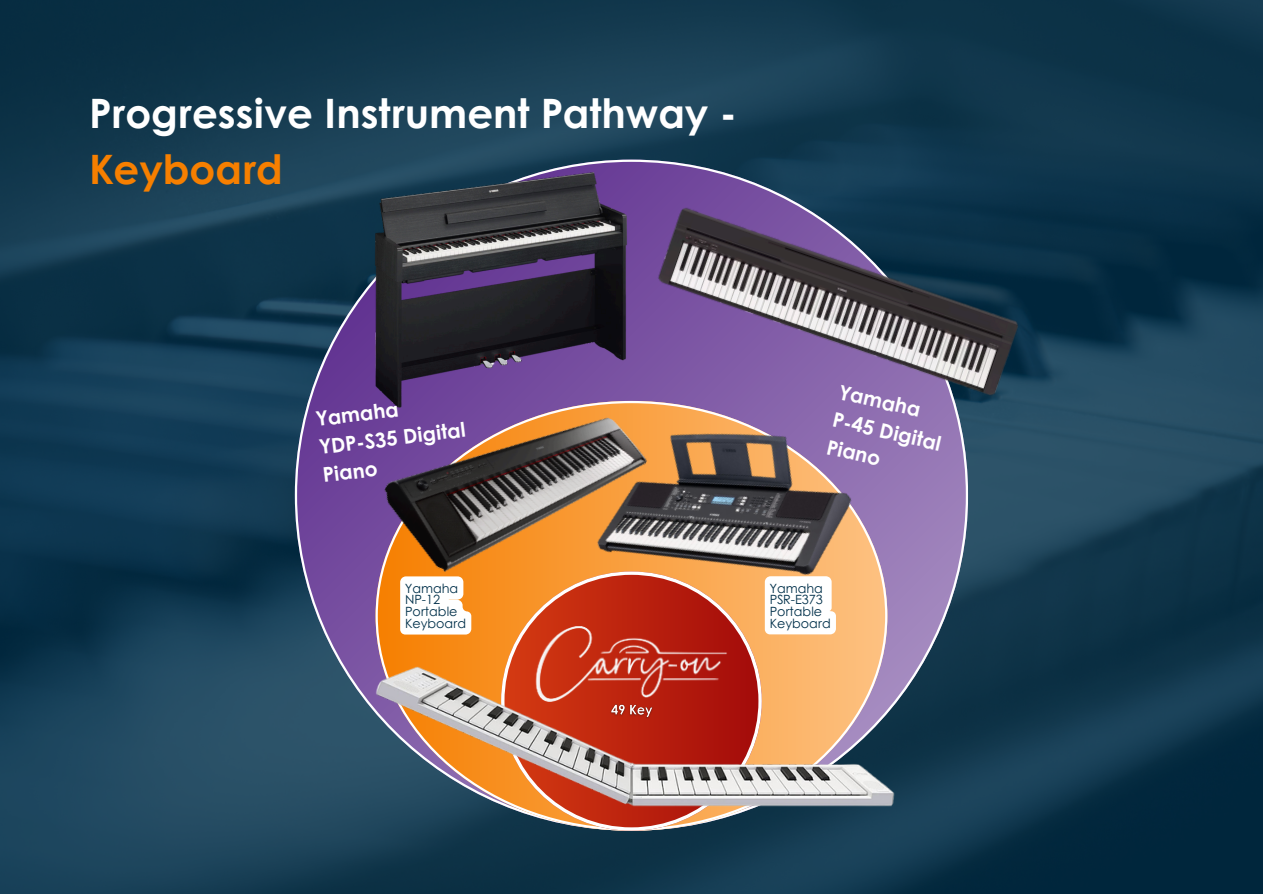
<style>
.page{position:relative;width:1263px;height:894px;background:#fff}
.page>*{position:absolute;margin:0;border:0;box-sizing:border-box;transform-origin:0 0}
.t1{font:700 40.5px/56.2px "Century Gothic";color:#fff}
.t2{font:700 20.25px/28.2px "Century Gothic";color:#fff}
.t3{font:12.75px/11.7px "Century Gothic";color:#01304a}
.s1{color:#f67f00}
</style>
<div class="page">
<img style="left:0;top:0;width:1263px;height:893px">
<svg style="left:295px;top:159px;width:673px;height:671px;background:#4c537e"></svg>
<svg style="left:376px;top:409px;width:511px;height:421px;background:#987554"></svg>
<svg style="left:501px;top:629px;width:261px;height:201px;background:#a26550"></svg>
<img style="left:376px;top:666px;width:519px;height:144px">
<img style="left:533px;top:629px;width:198px;height:88px">
<img style="left:607px;top:700px;width:49px;height:21px">
<img style="left:364px;top:447px;width:198px;height:182px">
<img style="left:562px;top:409px;width:316px;height:241px">
<svg style="left:765px;top:576px;width:71px;height:58px"></svg>
<svg style="left:400px;top:576px;width:71px;height:58px"></svg>
<img style="left:659px;top:194px;width:378px;height:215px">
<img style="left:344px;top:132px;width:315px;height:315px">
<h1 class="t1" style="left:89px;top:83px;width:649px">Progressive Instrument Pathway -<br><span class="s1">Keyboard</span></h1>
<p class="t2" style="left:314px;top:404px;width:148px;rotate:-7deg">Yamaha<br>YDP-S35 Digital<br>Piano</p>
<p class="t3" style="left:405px;top:581px;width:55px">Yamaha</p>
<p class="t3" style="left:405px;top:593px;width:36px">NP-12</p>
<p class="t3" style="left:405px;top:605px;width:62px">Portable<br>Keyboard</p>
<h2 class="t2" style="left:843px;top:377px;width:84px;rotate:13deg">Yamaha</h2>
<h2 class="t2" style="left:830px;top:431px;width:56px;rotate:13deg">Piano</h2>
<h2 class="t2" style="left:837px;top:404px;width:112px;rotate:13deg">P-45 Digital</h2>
<p class="t3" style="left:770px;top:581px;width:55px">Yamaha</p>
<p class="t3" style="left:770px;top:593px;width:55px">PSR-E373</p>
<h2 class="t3" style="left:770px;top:604px;width:62px">Portable<br>Keyboard</h2>
</div>
